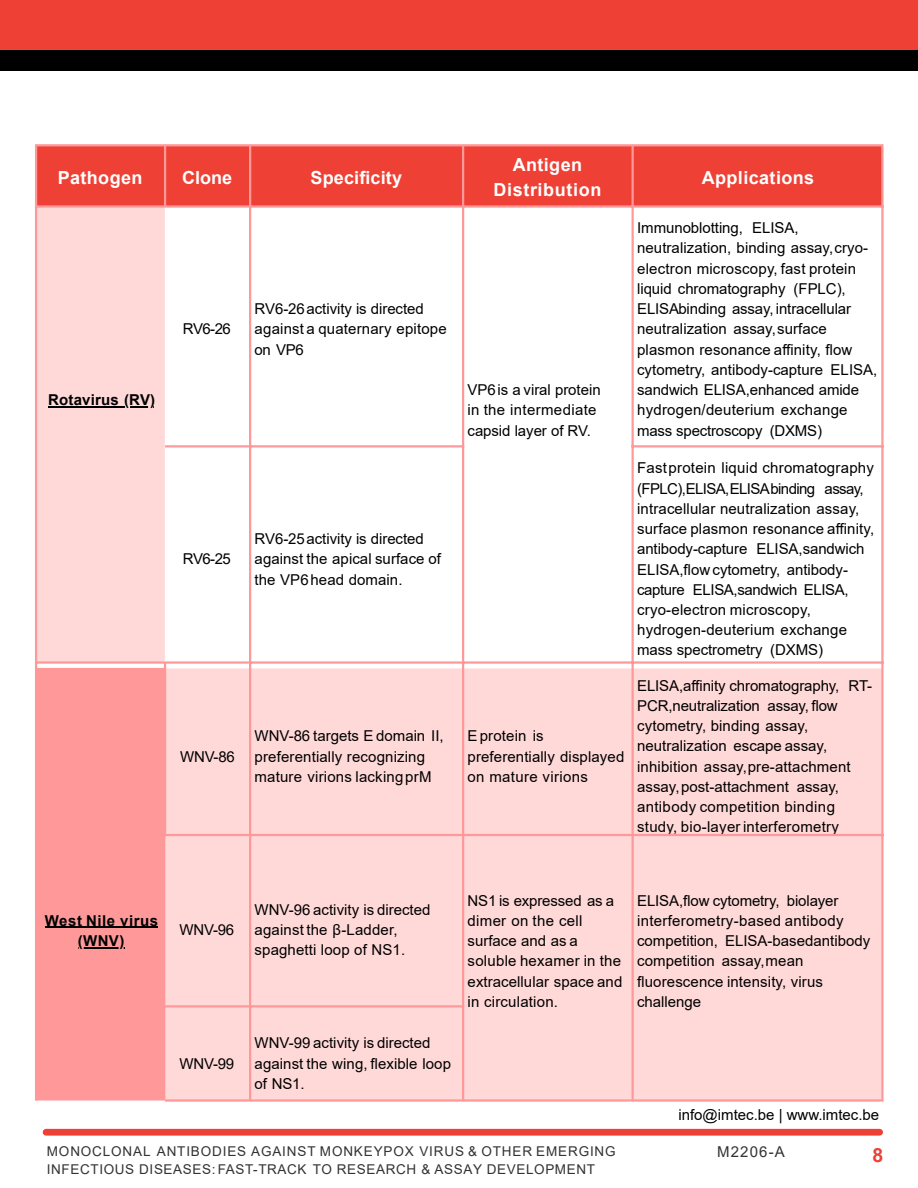
<style>
.page{position:relative;width:918px;height:1188px;background:#fff}
.page>*{position:absolute;margin:0;border:0;box-sizing:border-box;transform-origin:0 0}
.t1{font:700 19.5px "Arial";color:#ef4035}
.t2{font:700 18px/24.8px "Arial";letter-spacing:.02em;color:#fff;text-align:center}
.t3{font:15px/20.2px "Arial";letter-spacing:.005em;color:#000}
.t4{font:700 15px/20.2px "Arial";letter-spacing:.025em;color:#000;text-align:center}
.t5{font:15px "Arial";letter-spacing:.075em;color:#333}
.t6{font:13.5px/18px "Arial";letter-spacing:.065em;color:#333}
</style>
<div class="page">
<div style="left:46px;top:1129px;width:834px;height:7px;background:#ef4035"></div>
<div style="left:0;top:29px;width:918px;height:42px;background:#000"></div>
<div style="left:0;top:0;width:918px;height:50px;background:#ef4035"></div>
<div style="left:37px;top:146px;width:844px;height:59px;background:#ef4035"></div>
<div style="left:37px;top:208px;width:844px;height:891px;background:#ffd8d8"></div>
<svg style="left:165px;top:208px;width:716px;height:460px"></svg>
<div style="left:37px;top:668px;width:128px;height:433px;background:#f99"></div>
<hr style="left:48px;top:406px;width:106px;height:1px;background:#000">
<hr style="left:45px;top:927px;width:112px;height:1px;background:#000">
<hr style="left:78px;top:947px;width:46px;height:1px;background:#000">
<hr style="left:35px;top:146px;width:2px;height:955px;background:#f99">
<hr style="left:164px;top:146px;width:2px;height:59px;background:#f99">
<hr style="left:164px;top:664px;width:2px;height:170px;background:#f99">
<hr style="left:249px;top:146px;width:2px;height:953px;background:#f99">
<hr style="left:462px;top:146px;width:2px;height:953px;background:#f99">
<hr style="left:632px;top:146px;width:2px;height:953px;background:#f99">
<hr style="left:881px;top:146px;width:3px;height:953px;background:#f99">
<hr style="left:35px;top:144px;width:849px;height:2px;background:#f99">
<hr style="left:35px;top:205px;width:849px;height:3px;background:#f99">
<hr style="left:165px;top:445px;width:299px;height:2px;background:#f99">
<hr style="left:632px;top:445px;width:252px;height:2px;background:#f99">
<hr style="left:35px;top:661px;width:849px;height:3px;background:#f99">
<hr style="left:35px;top:834px;width:849px;height:2px;background:#f99">
<hr style="left:165px;top:1005px;width:299px;height:3px;background:#f99">
<hr style="left:165px;top:1099px;width:719px;height:3px;background:#f99">
<p class="t2" style="left:58px;top:167px;width:86px">Pathogen</p>
<p class="t2" style="left:182px;top:167px;width:51px">Clone</p>
<p class="t2" style="left:311px;top:167px;width:93px">Specificity</p>
<p class="t2" style="left:494px;top:154px;width:109px">Antigen<br>Distribution</p>
<p class="t4" style="left:48px;top:391px;width:108px">Rotavirus (RV)</p>
<p class="t3" style="left:183px;top:320px;width:49px">RV6-26</p>
<p class="t3" style="left:255px;top:300px;width:194px">RV6-26activity is directed against a quaternary epitope on VP6</p>
<p class="t3" style="left:468px;top:381px;width:135px">VP6is a viral protein in the intermediate capsid layer of RV.</p>
<p class="t3" style="left:183px;top:550px;width:49px">RV6-25</p>
<p class="t3" style="left:255px;top:530px;width:188px">RV6-25activity is directed against the apical surface of the VP6head domain.</p>
<p class="t3" style="left:180px;top:748px;width:56px">WNV-86</p>
<p class="t3" style="left:255px;top:727px;width:191px">WNV-86 targets E domain II, preferentially recognizing mature virions lackingprM</p>
<p class="t3" style="left:468px;top:727px;width:158px">Eprotein is preferentially displayed on mature virions</p>
<p class="t2" style="left:702px;top:167px;width:114px">Applications</p>
<p class="t3" style="left:637px;top:219px;width:242px">Immunoblotting, ELISA, neutralization, binding assay,cryo&shy;electron microscopy, fast protein liquid chromatography (FPLC),<br>ELISAbinding assay, intracellular neutralization assay,surface plasmon resonance affinity, flow cytometry, antibody-capture ELISA, sandwich ELISA,enhanced amide hydrogen/deuterium exchange mass spectroscopy (DXMS)</p>
<p class="t3" style="left:637px;top:459px;width:239px">Fastprotein liquid chromatography (FPLC),ELISA,ELISAbinding assay, intracellular neutralization assay, surface plasmon resonance affinity, antibody-capture ELISA,sandwich ELISA,flow cytometry, antibody&shy;capture ELISA,sandwich ELISA, cryo-electron microscopy, hydrogen-deuterium exchange mass spectrometry (DXMS)</p>
<p class="t3" style="left:637px;top:677px;width:237px">ELISA,affinity chromatography, RT-<br>PCR,neutralization assay, flow cytometry, binding assay, neutralization escape assay, inhibition assay,pre-attachment assay,post-attachment assay, antibody competition binding study, bio-layerinterferometry</p>
<p class="t4" style="left:45px;top:912px;width:115px">West Nile virus (WNV)</p>
<p class="t3" style="left:180px;top:921px;width:56px">WNV-96</p>
<p class="t3" style="left:180px;top:1055px;width:56px">WNV-99</p>
<p class="t3" style="left:255px;top:901px;width:177px">WNV-96 activity is directed against the β-Ladder, spaghetti loop of NS1.</p>
<p class="t3" style="left:468px;top:892px;width:156px">NS1 is expressed as a dimer on the cell surface and as a soluble hexamer in the extracellular space and in circulation.</p>
<p class="t3" style="left:637px;top:892px;width:235px">ELISA,flow cytometry, biolayer interferometry-based antibody competition, ELISA-basedantibody competition assay,mean fluorescence intensity, virus challenge</p>
<p class="t3" style="left:255px;top:1034px;width:198px">WNV-99 activity is directed against the wing, flexible loop of NS1.</p>
<p class="t3" style="left:678px;top:1106px;width:202px">info@imtec.be | www.imtec.be</p>
<p class="t6" style="left:47px;top:1143px;width:570px">MONOCLONAL ANTIBODIES AGAINST MONKEYPOX VIRUS &amp; OTHER EMERGING<br>INFECTIOUS DISEASES: FAST-TRACK TO RESEARCH &amp; ASSAY DEVELOPMENT</p>
<p class="t5" style="left:717px;top:1146px;width:69px">M2206-A</p>
<h1 class="t1" style="left:872px;top:1148px;width:12px">8</h1>
</div>
